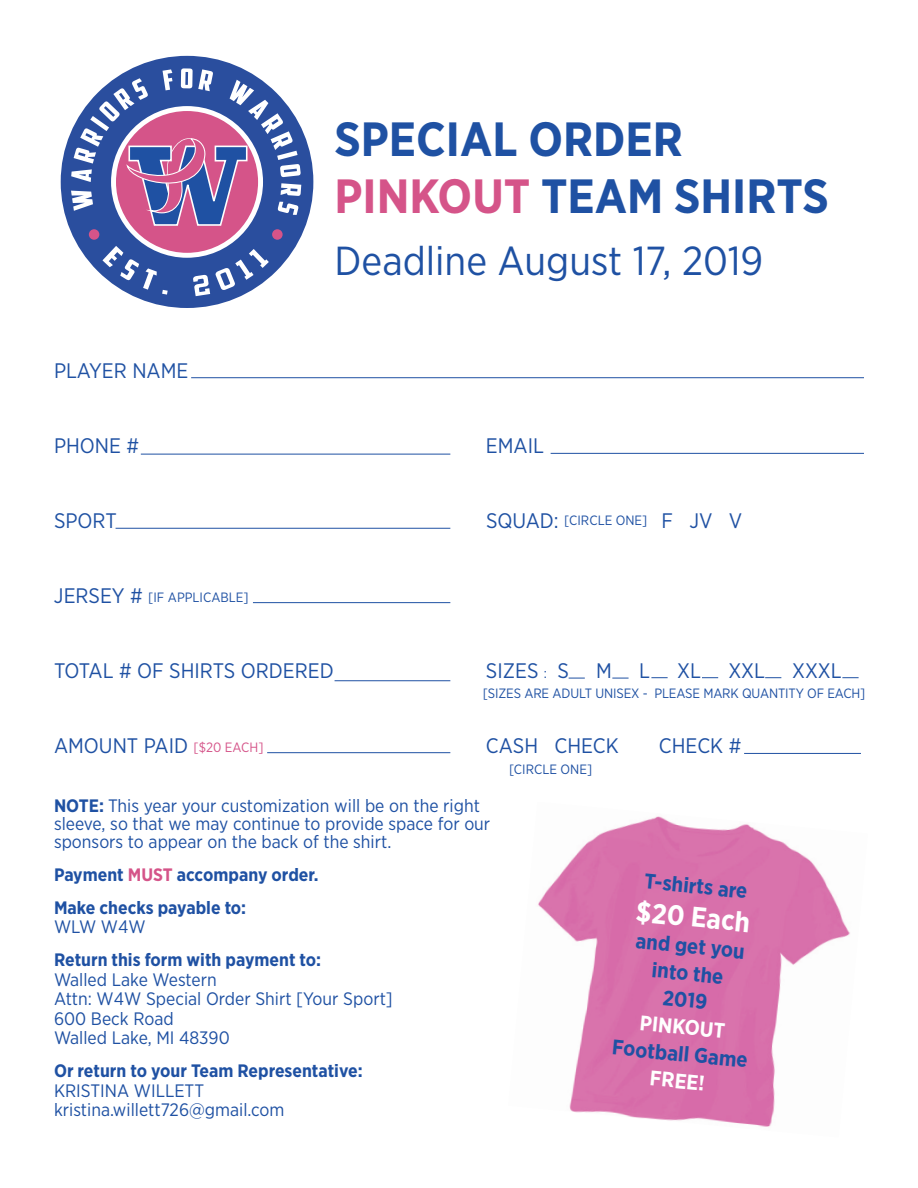
<style>
.page{position:relative;width:918px;height:1188px;background:#fff}
.page>*{position:absolute;margin:0;border:0;box-sizing:border-box;transform-origin:0 0}
.t1{font:700 48px/57.6px "Gotham Narrow";color:#1f51a3}
.t2{font:40.5px "Gotham Narrow";color:#1f51a3}
.t3{font:700 28.05px "Gotham Narrow";color:#fff}
.t4{font:21px "Gotham Narrow";color:#1f51a3}
.t5{font:700 21px/27px "Gotham Narrow";color:#1f51a3;text-align:center}
.t6{font:700 21px "Gotham Narrow";color:#fff}
.t7{font:18px/19.5px "Gotham Narrow";color:#1f51a3}
.t8{font:700 18px/33px "Gotham Narrow";color:#1f51a3}
.t9{font:13.5px "Gotham Narrow";letter-spacing:-.01em;color:#1f51a3}
.s1{color:#d55489}
.s2{font-size:21px}
.s3{font-size:13.5px}
.s4{font-size:13.5px;color:#d55489}
.s5{font-weight:700}
</style>
<div class="page">
<svg style="left:60px;top:55px;width:254px;height:253px"></svg>
<svg style="left:71px;top:68px;width:230px;height:228px"></svg>
<img style="left:538px;top:816px;width:312px;height:311px">
<hr style="left:191px;top:377px;width:673px;height:1px;background:#1f51a3">
<hr style="left:141px;top:454px;width:309px;height:1px;background:#1f51a3">
<hr style="left:116px;top:528px;width:334px;height:1px;background:#1f51a3">
<hr style="left:253px;top:602px;width:197px;height:1px;background:#1f51a3">
<hr style="left:335px;top:680px;width:115px;height:1px;background:#1f51a3">
<hr style="left:267px;top:752px;width:183px;height:1px;background:#1f51a3">
<hr style="left:744px;top:753px;width:117px;height:1px;background:#1f51a3">
<hr style="left:551px;top:453px;width:313px;height:1px;background:#1f51a3">
<svg style="left:569px;top:678px;width:16px;height:1px"></svg>
<svg style="left:612px;top:678px;width:17px;height:1px"></svg>
<svg style="left:651px;top:677px;width:17px;height:1px"></svg>
<svg style="left:702px;top:677px;width:16px;height:1px"></svg>
<svg style="left:765px;top:677px;width:16px;height:1px"></svg>
<svg style="left:842px;top:677px;width:17px;height:1px"></svg>
<p class="t4" style="left:54px;top:358px;width:136px">PLAYER NAME</p>
<h1 class="t1" style="left:335px;top:109px;width:496px">SPECIAL ORDER<br><span class="s1">PINKOUT</span> TEAM SHIRTS</h1>
<h2 class="t2" style="left:335px;top:236px;width:430px">Deadline August 17, 2019</h2>
<p class="t4" style="left:54px;top:433px;width:87px">PHONE #</p>
<p class="t4" style="left:486px;top:433px;width:60px">EMAIL</p>
<p class="t4" style="left:54px;top:508px;width:64px">SPORT</p>
<p class="t9" style="left:486px;top:512px;width:258px"><span class="s2">SQUAD:</span> [CIRCLE ONE] <span class="s2">F JV V</span></p>
<p class="t9" style="left:54px;top:589px;width:196px"><span class="s2">JERSEY #</span> [IF APPLICABLE]</p>
<p class="t4" style="left:54px;top:658px;width:281px">TOTAL # OF SHIRTS ORDERED</p>
<p class="t4" style="left:486px;top:658px;width:85px">SIZES <span class="s3">:</span> S</p>
<p class="t4" style="left:596px;top:658px;width:17px">M</p>
<p class="t4" style="left:639px;top:658px;width:12px">L</p>
<p class="t4" style="left:677px;top:658px;width:25px">XL</p>
<p class="t4" style="left:728px;top:658px;width:38px">XXL</p>
<p class="t4" style="left:792px;top:658px;width:51px">XXXL</p>
<p class="t9" style="left:483px;top:685px;width:384px">[SIZES ARE ADULT UNISEX - PLEASE MARK QUANTITY OF EACH]</p>
<p class="t4" style="left:54px;top:733px;width:211px">AMOUNT PAID <span class="s4">[$20 EACH]</span></p>
<p class="t4" style="left:486px;top:733px;width:134px">CASH CHECK</p>
<p class="t4" style="left:659px;top:733px;width:84px">CHECK #</p>
<p class="t7" style="left:54px;top:796px;width:438px;line-height:18px"><span class="s5">NOTE:</span> This year your customization will be on the right sleeve, so that we may continue to provide space for our sponsors to appear on the back of the shirt.</p>
<p class="t8" style="left:54px;top:858px;width:266px">Payment <span class="s1">MUST</span> accompany order.<br>Make checks payable to:</p>
<p class="t7" style="left:54px;top:917px;width:93px">WLW W4W</p>
<p class="t8" style="left:54px;top:943px;width:269px">Return this form with payment to:</p>
<p class="t7" style="left:54px;top:969px;width:340px">Walled Lake Western<br>Attn: W4W Special Order Shirt [Your Sport]<br>600 Beck Road<br>Walled Lake, MI 48390</p>
<p class="t8" style="left:54px;top:1054px;width:310px">Or return to your Team Representative:</p>
<p class="t7" style="left:54px;top:1080px;width:232px">KRISTINA WILLETT kristina.willett726@gmail.com</p>
<p class="t9" style="left:509px;top:760px;width:85px">[CIRCLE ONE]</p>
<p class="t5" style="left:646px;top:868px;width:105px;rotate:5deg">T-shirts are</p>
<h3 class="t3" style="left:638px;top:894px;width:116px;rotate:5deg">$20 Each</h3>
<p class="t5" style="left:637px;top:928px;width:111px;rotate:5deg">and get you into the<br>2019</p>
<p class="t6" style="left:641px;top:1009px;width:87px;rotate:5deg">PINKOUT</p>
<p class="t5" style="left:613px;top:1034px;width:138px;rotate:5deg">Football Game</p>
<p class="t6" style="left:651px;top:1065px;width:56px;rotate:5deg">FREE!</p>
</div>
